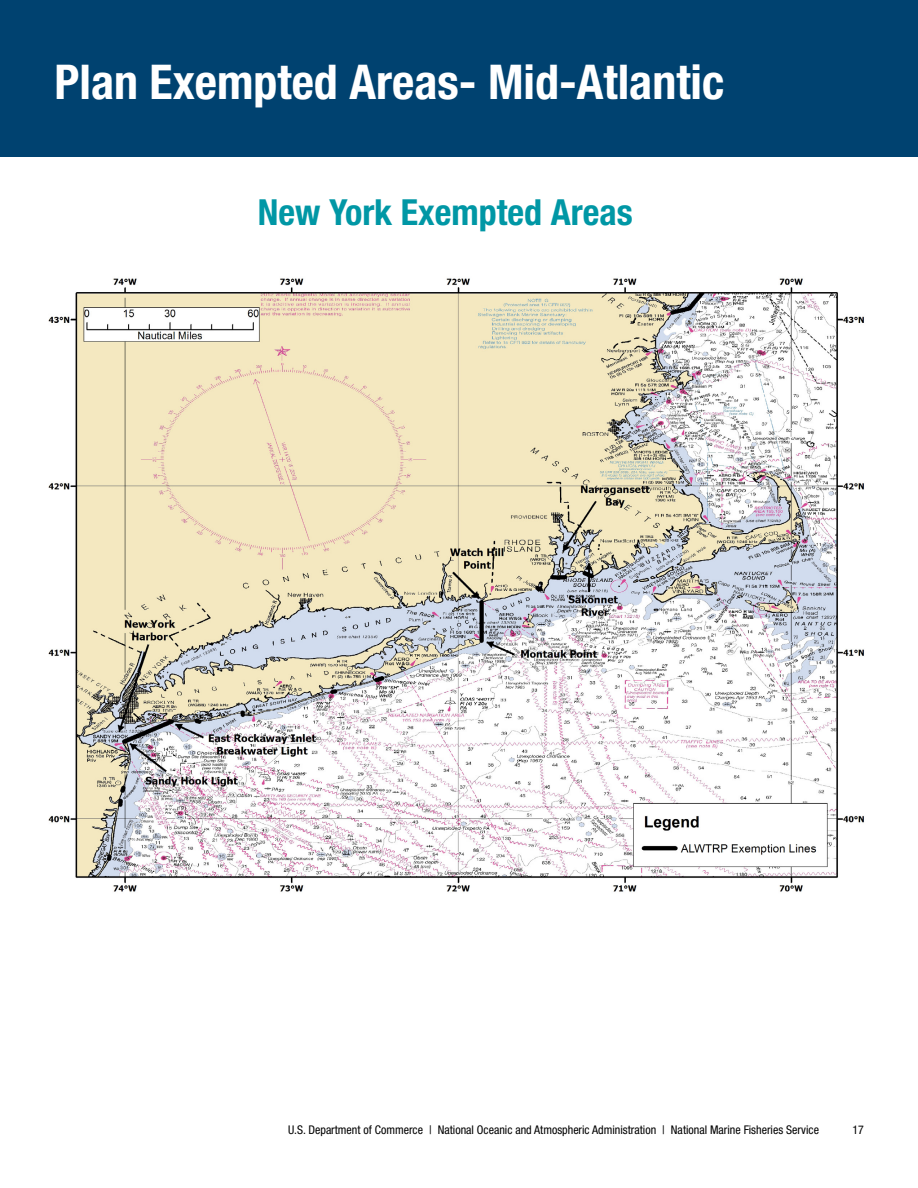
<style>
.page{position:relative;width:918px;height:1188px;background:#fff}
.page>*{position:absolute;margin:0;border:0;box-sizing:border-box;transform-origin:0 0}
.t1{font:700 condensed 48px "Helvetica Neue LT Std";color:#fff}
.t2{font:700 condensed 36px "Helvetica Neue LT Std";color:#0097a5}
.t3{font:condensed 12px "Helvetica Neue LT Std";color:#000}
</style>
<div class="page">
<div style="left:0;top:0;width:918px;height:157px;background:#004270"></div>
<img style="left:48px;top:278px;width:816px;height:614px">
<h1 class="t1" style="left:55px;top:53px;width:671px">Plan Exempted Areas- Mid-Atlantic</h1>
<h2 class="t2" style="left:258px;top:190px;width:376px">New York Exempted Areas</h2>
<p class="t3" style="left:288px;top:1123px;width:532px">U.S. Department of Commerce | National Oceanic and Atmospheric Administration | National Marine Fisheries Service</p>
<p class="t3" style="left:852px;top:1123px;width:13px">17</p>
</div>
